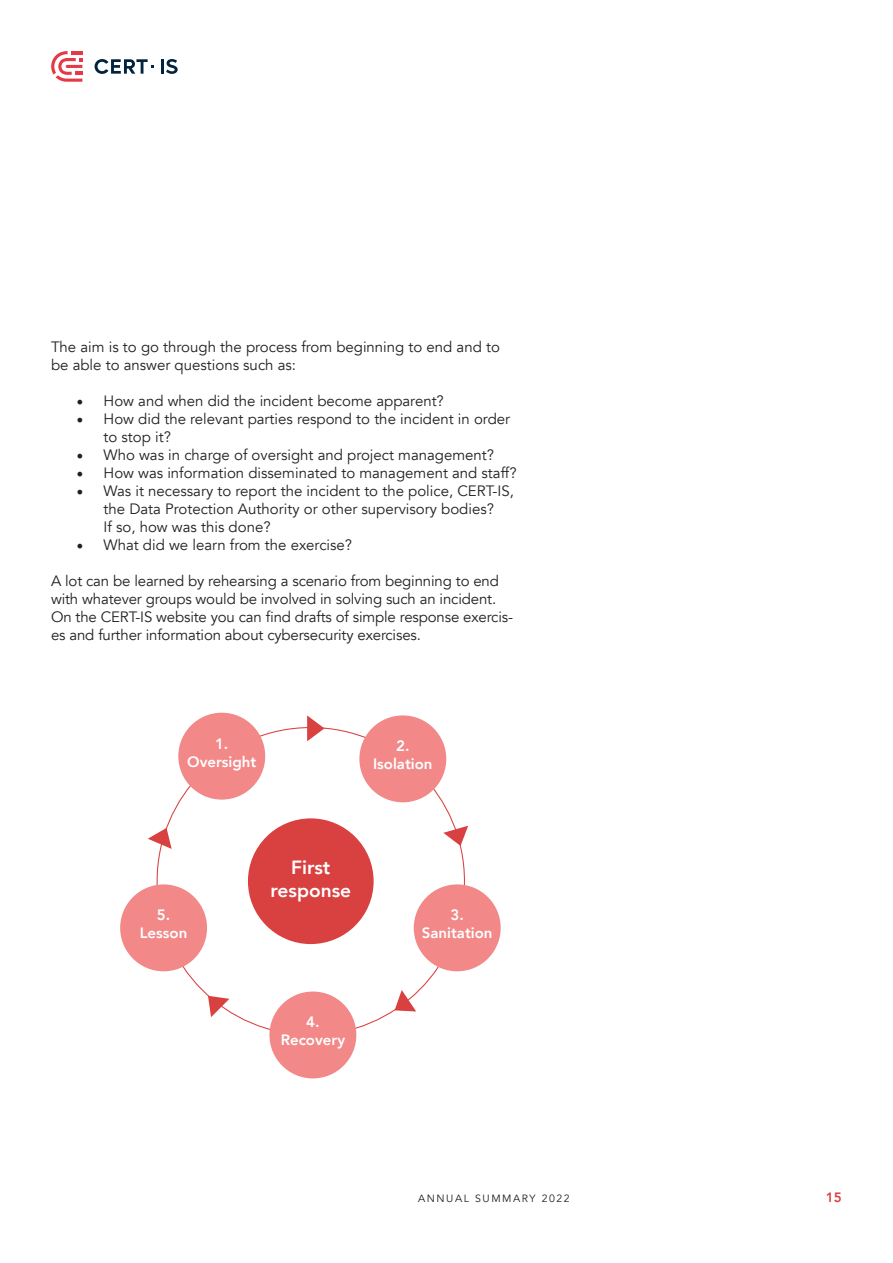
<style>
.page{position:relative;width:893px;height:1263px;background:#fff}
.page>*{position:absolute;margin:0;border:0;box-sizing:border-box;transform-origin:0 0}
.t1{font:800 19.05px/23px "Avenir";color:#fff;text-align:center}
.t2{font:15px/18px "Avenir";color:#231f20}
.t3{font:800 15px/18px "Avenir";color:#fff;text-align:center}
.t4{font:800 13.5px "Avenir";color:#d94141}
.t5{font:10.5px "Avenir";letter-spacing:.15em;color:#231f20}
.s1{font-family:"Minion Pro";font-size:18px}
</style>
<div class="page">
<hr style="left:161px;top:59px;width:3px;height:15px;background:#01233e">
<svg style="left:166px;top:59px;width:12px;height:15px"></svg>
<svg style="left:95px;top:59px;width:59px;height:15px"></svg>
<svg style="left:51px;top:51px;width:31px;height:31px"></svg>
<div style="left:178px;top:713px;width:87px;height:86px;background:#f28888;border-radius:50%"></div>
<div style="left:248px;top:818px;width:126px;height:126px;background:#d94141;border-radius:50%"></div>
<div style="left:269px;top:991px;width:87px;height:87px;background:#f28888;border-radius:50%"></div>
<div style="left:120px;top:884px;width:87px;height:87px;background:#f28888;border-radius:50%"></div>
<div style="left:359px;top:715px;width:87px;height:87px;background:#f28888;border-radius:50%"></div>
<div style="left:414px;top:884px;width:87px;height:87px;background:#f28888;border-radius:50%"></div>
<svg style="left:307px;top:715px;width:17px;height:26px"></svg>
<svg style="left:443px;top:826px;width:25px;height:20px"></svg>
<svg style="left:395px;top:990px;width:21px;height:21px"></svg>
<svg style="left:208px;top:996px;width:21px;height:21px"></svg>
<svg style="left:148px;top:828px;width:24px;height:21px"></svg>
<p class="t2" style="left:51px;top:338px;width:450px">The aim is to go through the process from beginning to end and to be able to answer questions such as:</p>
<p class="t2" style="left:77px;top:392px;width:369px"><span class="s1">•</span> How and when did the incident become apparent?</p>
<p class="t2" style="left:104px;top:410px;width:408px;text-indent:-27px"><span class="s1">•</span> How did the relevant parties respond to the incident in order to stop it?</p>
<p class="t2" style="left:77px;top:446px;width:419px"><span class="s1">•</span> Who was in charge of oversight and project management?</p>
<p class="t2" style="left:77px;top:464px;width:442px"><span class="s1">•</span> How was information disseminated to management and staff?</p>
<p class="t2" style="left:104px;top:482px;width:412px;text-indent:-27px"><span class="s1">•</span> Was it necessary to report the incident to the police, CERT-IS, the Data Protection Authority or other supervisory bodies?<br>If so, how was this done?</p>
<p class="t2" style="left:77px;top:536px;width:277px"><span class="s1">•</span> What did we learn from the exercise?</p>
<p class="t2" style="left:51px;top:572px;width:463px">A lot can be learned by rehearsing a scenario from beginning to end with whatever groups would be involved in solving such an incident.<br>On the CERT-IS website you can find drafts of simple response exercis&shy;es and further information about cybersecurity exercises.</p>
<p class="t3" style="left:187px;top:734px;width:71px">1.<br>Oversight</p>
<p class="t3" style="left:373px;top:737px;width:61px">2.<br>Isolation</p>
<p class="t3" style="left:140px;top:906px;width:49px">5.<br>Lesson</p>
<p class="t1" style="left:270px;top:856px;width:82px">First response</p>
<p class="t3" style="left:281px;top:1013px;width:66px">4.<br>Recovery</p>
<p class="t3" style="left:422px;top:906px;width:72px">3.<br>Sanitation</p>
<p class="t5" style="left:418px;top:1192px;width:153px">ANNUAL SUMMARY 2022</p>
<p class="t4" style="left:826px;top:1186px;width:17px">15</p>
</div>
